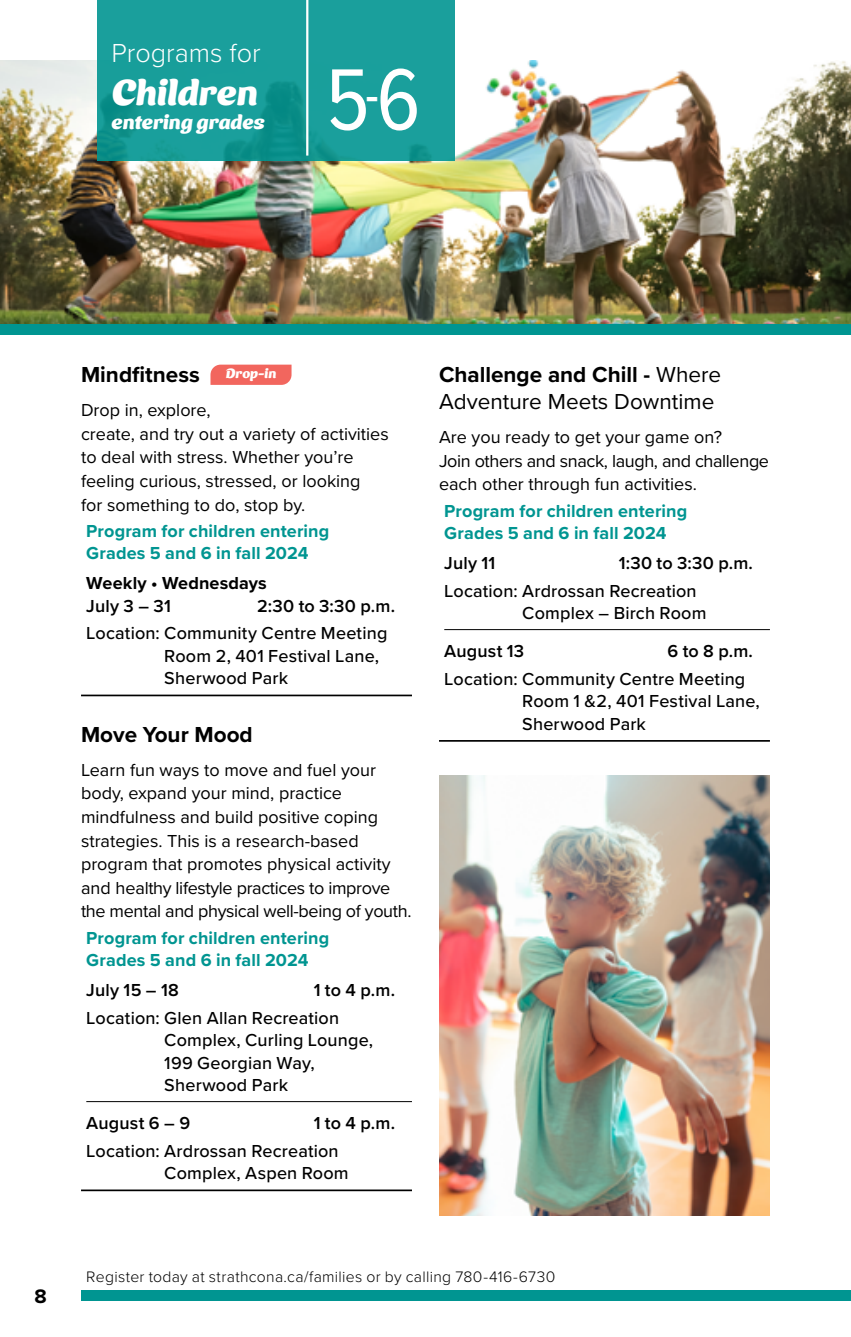
<style>
.page{position:relative;width:851px;height:1337px;background:#fff}
.page>*{position:absolute;margin:0;border:0;box-sizing:border-box;transform-origin:0 0}
.t1{font:90px "Proxima Nova Cond";color:#fff}
.t2{font:36px "Ice Cream Slant";color:#fff}
.t3{font:300 27px "Proxima Nova";color:#fff}
.Program_Title{font:22.5px/27px "Proxima Nova";color:#000}
.Program_Title-2{font:700 22.5px "Proxima Nova";color:#000}
.t4{font:20.25px "Ice Cream Slant";color:#fff}
.t5{font:700 20.25px "Proxima Nova";color:#000}
.Body{font:18px/23.6px "Proxima Nova";color:#000}
.Program_location___line_final{font:500 18px/22.5px "Proxima Nova";letter-spacing:.01em;color:#000}
.Ages{font:700 18px/22.5px "Proxima Nova";letter-spacing:.005em;color:#009591}
.Program_location___line{font:500 18px/22.5px "Proxima Nova";letter-spacing:.01em;color:#000}
.Program_detail_-_Date_time{font:600 18px "Proxima Nova";letter-spacing:.01em;color:#000}
.Program_detail_-_Date_time-2{font:700 18px/22.5px "Proxima Nova";letter-spacing:.01em;color:#000}
.t6{font:300 15.75px "Proxima Nova";letter-spacing:.02em;color:#000}
.t7{font:13.5px "Ice Cream Slant";color:#fff}
.s1{font-weight:600;font-size:49.5px}
.s2{font-weight:600}
.s3{font-weight:700}
</style>
<div class="page">
<div style="left:81px;top:1290px;width:769px;height:10px;background:#009591"></div>
<img style="left:0;top:61px;width:850px;height:263px">
<hr style="left:81px;top:694px;width:331px;height:2px;background:#000">
<hr style="left:86px;top:1101px;width:326px;height:1px;background:#000">
<hr style="left:81px;top:1189px;width:331px;height:2px;background:#000">
<svg style="left:97px;top:0;width:357px;height:161px;background:#179c99"></svg>
<div style="left:0;top:324px;width:850px;height:10px;background:#009591"></div>
<hr style="left:444px;top:629px;width:326px;height:1px;background:#000">
<hr style="left:439px;top:740px;width:331px;height:1px;background:#000">
<svg style="left:210px;top:364px;width:81px;height:21px;background:#f26f68"></svg>
<img style="left:439px;top:775px;width:331px;height:440px">
<hr style="left:306px;top:0;width:2px;height:156px;background:#fff">
<p class="t3" style="left:111px;top:33px;width:151px">Programs for</p>
<p class="t2" style="left:111px;top:62px;width:148px">Children</p>
<p class="t4" style="left:111px;top:105px;width:155px">entering grades</p>
<p class="t1" style="left:326px;top:33px;width:96px">5<span class="s1">-</span>6</p>
<p class="Program_Title-2" style="left:81px;top:358px;width:120px">Mindfitness</p>
<p class="Body" style="left:81px;top:397px;width:131px">Drop in, explore,</p>
<p class="Body" style="left:81px;top:421px;width:309px">create, and try out a variety of activities to deal with stress. Whether you’re</p>
<p class="Body" style="left:81px;top:468px;width:281px">feeling curious, stressed, or looking for something to do, stop by.</p>
<p class="Ages" style="left:86px;top:519px;width:244px">Program for children entering<br>Grades 5 and 6 in fall 2024</p>
<p class="Program_detail_-_Date_time-2" style="left:86px;top:571px;width:182px">Weekly • Wednesdays<br><span class="s2">July 3 – 31</span></p>
<p class="t7" style="left:226px;top:362px;width:52px">Drop-in</p>
<p class="Program_detail_-_Date_time" style="left:257px;top:592px;width:139px">2:30 to 3:30 p.m.</p>
<p class="Program_location___line_final" style="left:164px;top:621px;width:224px;text-indent:-78px">Location: Community Centre Meeting<br>Room 2, 401 Festival Lane,<br>Sherwood Park</p>
<p class="Program_Title-2" style="left:81px;top:717px;width:173px">Move Your Mood</p>
<p class="Body" style="left:81px;top:757px;width:332px">Learn fun ways to move and fuel your body, expand your mind, practice mindfulness and build positive coping strategies. This is a research-based program that promotes physical activity and healthy lifestyle practices to improve the mental and physical well-being of youth.</p>
<p class="Ages" style="left:86px;top:926px;width:244px">Program for children entering<br>Grades 5 and 6 in fall 2024</p>
<p class="Program_detail_-_Date_time" style="left:86px;top:976px;width:94px">July 15 – 18</p>
<p class="Program_detail_-_Date_time" style="left:314px;top:976px;width:83px">1 to 4 p.m.</p>
<p class="Program_location___line" style="left:164px;top:1005px;width:210px;text-indent:-78px">Location: Glen Allan Recreation<br>Complex, Curling Lounge,<br>199 Georgian Way,<br>Sherwood Park</p>
<p class="Program_detail_-_Date_time" style="left:86px;top:1109px;width:105px">August 6 – 9</p>
<p class="Program_detail_-_Date_time" style="left:314px;top:1109px;width:83px">1 to 4 p.m.</p>
<p class="Program_location___line_final" style="left:164px;top:1139px;width:186px;text-indent:-78px">Location: Ardrossan Recreation<br>Complex, Aspen Room</p>
<p class="Program_Title" style="left:439px;top:360px;width:284px"><span class="s3">Challenge and Chill -</span> Where<br>Adventure Meets Downtime</p>
<p class="Body" style="left:439px;top:424px;width:331px">Are you ready to get your game on?<br>Join others and snack, laugh, and challenge each other through fun activities.</p>
<p class="Ages" style="left:444px;top:499px;width:244px">Program for children entering<br>Grades 5 and 6 in fall 2024</p>
<p class="Program_detail_-_Date_time" style="left:444px;top:549px;width:53px">July 11</p>
<p class="Program_detail_-_Date_time" style="left:618px;top:549px;width:136px">1:30 to 3:30 p.m.</p>
<p class="Program_location___line" style="left:522px;top:579px;width:186px;text-indent:-78px">Location: Ardrossan Recreation<br>Complex – Birch Room</p>
<p class="Program_detail_-_Date_time" style="left:444px;top:637px;width:81px">August 13</p>
<p class="Program_detail_-_Date_time" style="left:667px;top:637px;width:87px">6 to 8 p.m.</p>
<p class="Program_location___line_final" style="left:522px;top:667px;width:239px;text-indent:-78px">Location: Community Centre Meeting<br>Room 1 &amp;2, 401 Festival Lane,<br>Sherwood Park</p>
<p class="t5" style="left:34px;top:1281px;width:14px">8</p>
<p class="t6" style="left:86px;top:1265px;width:470px">Register today at strathcona.ca/families or by calling 780-416-6730</p>
</div>
